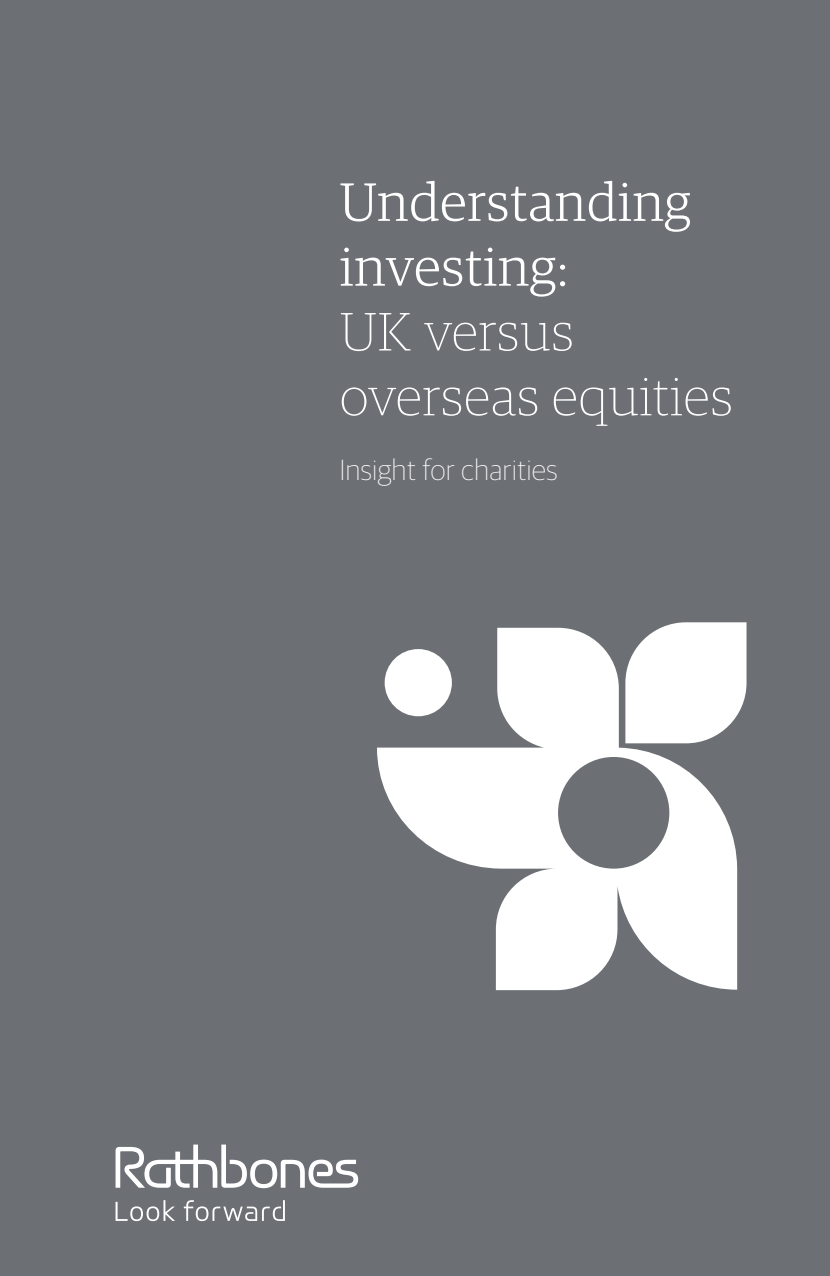
<style>
.page{position:relative;width:830px;height:1276px;background:#fff}
.page>*{position:absolute;margin:0;border:0;box-sizing:border-box;transform-origin:0 0}
.t1{font:300 54px/64.8px "Guardian RTB Egyp";color:#fff}
.t2{font:100 54px "Guardian RTB Egyp";color:#fff}
.t3{font:100 29.25px "Guardian RTB Sans";color:#fff}
.s1{font-weight:100}
</style>
<div class="page">
<div style="left:0;top:0;width:829px;height:1276px;background:#6c7075"></div>
<svg style="left:115px;top:1144px;width:243px;height:77px"></svg>
<svg style="left:377px;top:622px;width:369px;height:368px;fill:#fff"></svg>
<p class="t1" style="left:339px;top:167px;width:353px">Understanding investing:<br><span class="s1">UK versus</span></p>
<p class="t2" style="left:339px;top:362px;width:395px">overseas equities</p>
<p class="t3" style="left:339px;top:450px;width:220px">Insight for charities</p>
</div>
